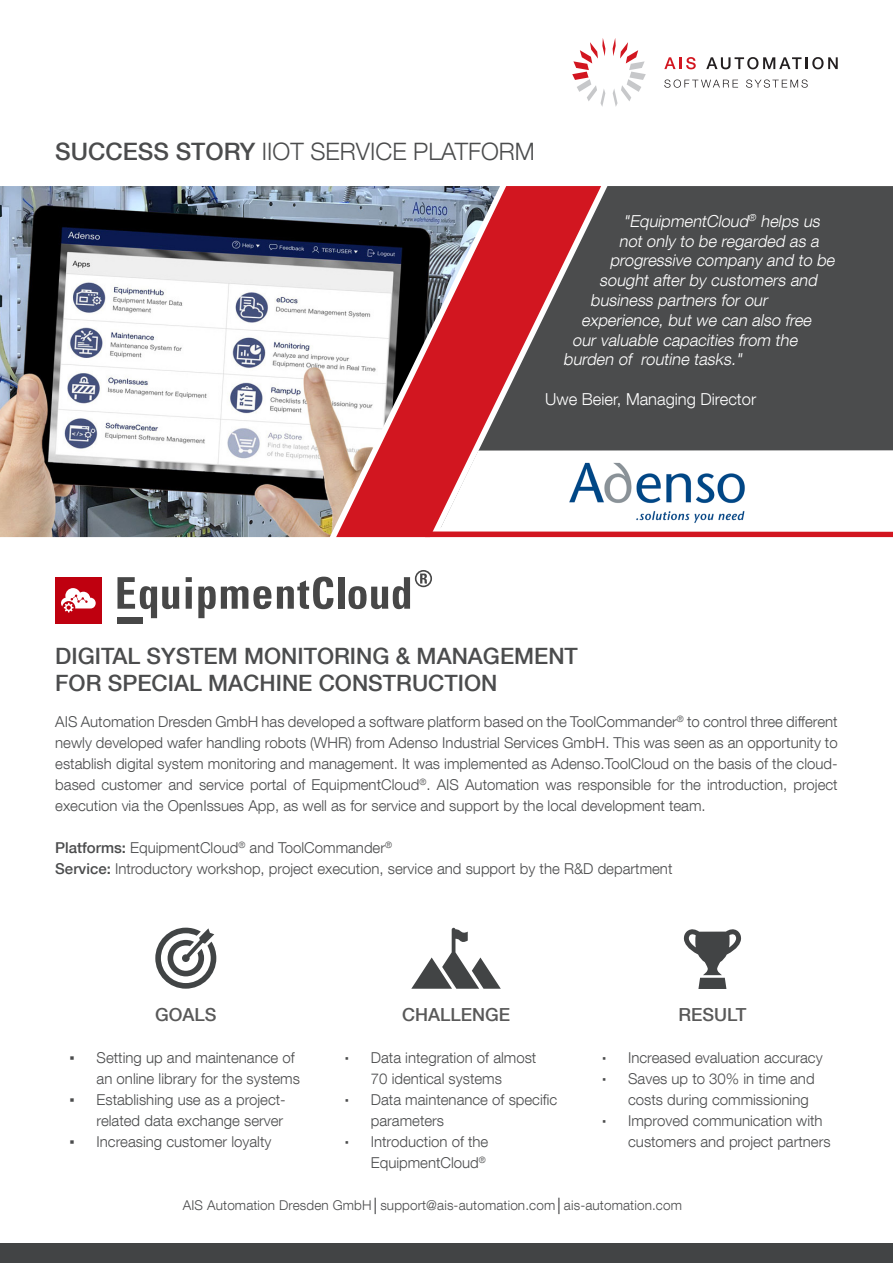
<style>
.page{position:relative;width:893px;height:1263px;background:#fff}
.page>*{position:absolute;margin:0;border:0;box-sizing:border-box;transform-origin:0 0}
.t1{font:300 24px "Helvetica MB 45";color:#4b4c4d}
.t2{font:500 22.5px/27px "Helvetica MB 65";color:#4b4c4d}
.t3{font:500 18px "Helvetica MB 65";color:#595959}
.t4{font:italic 300 16.5px "Helvetica MB 45";color:#fff}
.t5{font:300 16.5px "Helvetica MB 45";color:#fff}
.t6{font:300 15px/21px "Helvetica MB 45";color:#4b4c4d}
.t7{font:300 13.5px "Helvetica MB 45";letter-spacing:.01em;color:#4b4c4d}
.s1{font-family:"Helvetica MB 65";font-weight:500}
.s2{font-family:"Arial";font-weight:400}
.s3{font-family:"Calibri"}
.s4{font-family:"Arial";font-weight:900}
</style>
<div class="page">
<svg style="left:613px;top:38px;width:33px;height:69px"></svg>
<svg style="left:572px;top:38px;width:33px;height:69px"></svg>
<svg style="left:664px;top:57px;width:32px;height:12px"></svg>
<svg style="left:706px;top:57px;width:132px;height:12px"></svg>
<svg style="left:664px;top:80px;width:74px;height:8px"></svg>
<svg style="left:746px;top:80px;width:62px;height:8px"></svg>
<img style="left:0;top:186px;width:336px;height:351px">
<div style="left:601px;top:186px;width:292px;height:264px;background:#4b4c4d"></div>
<svg style="left:336px;top:186px;width:265px;height:351px;background:#a2595f"></svg>
<svg style="left:155px;top:928px;width:61px;height:61px"></svg>
<svg style="left:411px;top:928px;width:90px;height:61px"></svg>
<svg style="left:684px;top:929px;width:57px;height:60px"></svg>
<svg style="left:425px;top:450px;width:468px;height:87px"></svg>
<div style="left:0;top:1244px;width:893px;height:19px;background:#424445"></div>
<div style="left:55px;top:577px;width:46px;height:46px;background:#bf000f"></div>
<svg style="left:61px;top:588px;width:35px;height:24px"></svg>
<svg style="left:117px;top:577px;width:62px;height:41px"></svg>
<svg style="left:186px;top:577px;width:6px;height:32px"></svg>
<svg style="left:198px;top:577px;width:135px;height:41px"></svg>
<div style="left:338px;top:577px;width:6px;height:32px;background:#474747"></div>
<div style="left:117px;top:617px;width:25px;height:6px;background:#474747"></div>
<svg style="left:349px;top:570px;width:83px;height:39px"></svg>
<img style="left:559px;top:455px;width:197px;height:73px">
<h1 class="t1" style="left:55px;top:137px;width:481px"><span class="s1">SUCCESS STORY</span> IIOT SERVICE PLATFORM</h1>
<p class="t4" style="left:623px;top:211px;width:201px">"EquipmentCloud<sup>®</sup> helps us</p>
<p class="t4" style="left:619px;top:230px;width:205px">not only to be regarded as a</p>
<p class="t4" style="left:610px;top:250px;width:230px">progressive company and to be</p>
<p class="t4" style="left:599px;top:270px;width:223px">sought after by customers and</p>
<p class="t4" style="left:590px;top:290px;width:182px">business partners for our</p>
<p class="t4" style="left:581px;top:310px;width:235px">experience, but we can also free</p>
<p class="t4" style="left:572px;top:329px;width:230px">our valuable capacities from the</p>
<p class="t4" style="left:563px;top:349px;width:183px">burden of routine tasks."</p>
<p class="t5" style="left:545px;top:389px;width:212px">Uwe Beier, Managing Director</p>
<h2 class="t2" style="left:55px;top:642px;width:524px">DIGITAL SYSTEM MONITORING &amp; MANAGEMENT<br>FOR SPECIAL MACHINE CONSTRUCTION</h2>
<p class="t6" style="left:55px;top:711px;width:784px;text-align:justify">AIS Automation Dresden GmbH has developed a software platform based on the ToolCommander<sup>®</sup> to control three different newly developed wafer handling robots (WHR) from Adenso Industrial Services GmbH. This was seen as an opportunity to establish digital system monitoring and management. It was implemented as Adenso.ToolCloud on the basis of the cloud&shy;based customer and service portal of EquipmentCloud<sup>®</sup>. AIS Automation was responsible for the introduction, project execution via the OpenIssues App, as well as for service and support by the local development team.</p>
<p class="t6" style="left:55px;top:837px;width:619px"><span class="s1">Platforms:</span> EquipmentCloud<sup>®</sup> and ToolCommander<sup>®<br></sup><span class="s1">Service:</span> Introductory workshop, project execution, service and support by the R&amp;D department</p>
<p class="t3" style="left:155px;top:1004px;width:63px">GOALS</p>
<p class="t3" style="left:402px;top:1004px;width:109px">CHALLENGE</p>
<p class="t3" style="left:678px;top:1004px;width:70px">RESULT</p>
<p class="t6" style="left:97px;top:1047px;width:205px;text-indent:-27px"><span class="s2">▪</span> Setting up and maintenance of an online library for the systems</p>
<p class="t6" style="left:70px;top:1089px;width:218px;text-align:right"><span class="s2">▪</span> Establishing use as a project&shy;related data exchange server</p>
<p class="t6" style="left:70px;top:1131px;width:203px"><span class="s2">▪</span> Increasing customer loyalty</p>
<p class="t6" style="left:344px;top:1047px;width:194px;text-align:center"><span class="s3">▪</span> Data integration of almost<br>70 identical systems</p>
<p class="t6" style="left:371px;top:1089px;width:188px;text-indent:-27px"><span class="s3">▪</span> Data maintenance of specific parameters</p>
<p class="t6" style="left:344px;top:1131px;width:146px;text-align:right"><span class="s3">▪</span> Introduction of the<br>EquipmentCloud<sup>®</sup></p>
<p class="t6" style="left:601px;top:1047px;width:223px"><span class="s3">▪</span> Increased evaluation accuracy</p>
<p class="t6" style="left:628px;top:1068px;width:188px;text-indent:-27px"><span class="s3">▪</span> Saves up to 30% in time and costs during commissioning</p>
<p class="t6" style="left:628px;top:1110px;width:204px;text-indent:-27px"><span class="s3">▪</span> Improved communication with customers and project partners</p>
<p class="t7" style="left:183px;top:1197px;width:501px">AIS Automation Dresden GmbH<span class="s4">│</span>support@ais-automation.com<span class="s4">│</span>ais-automation.com</p>
</div>
